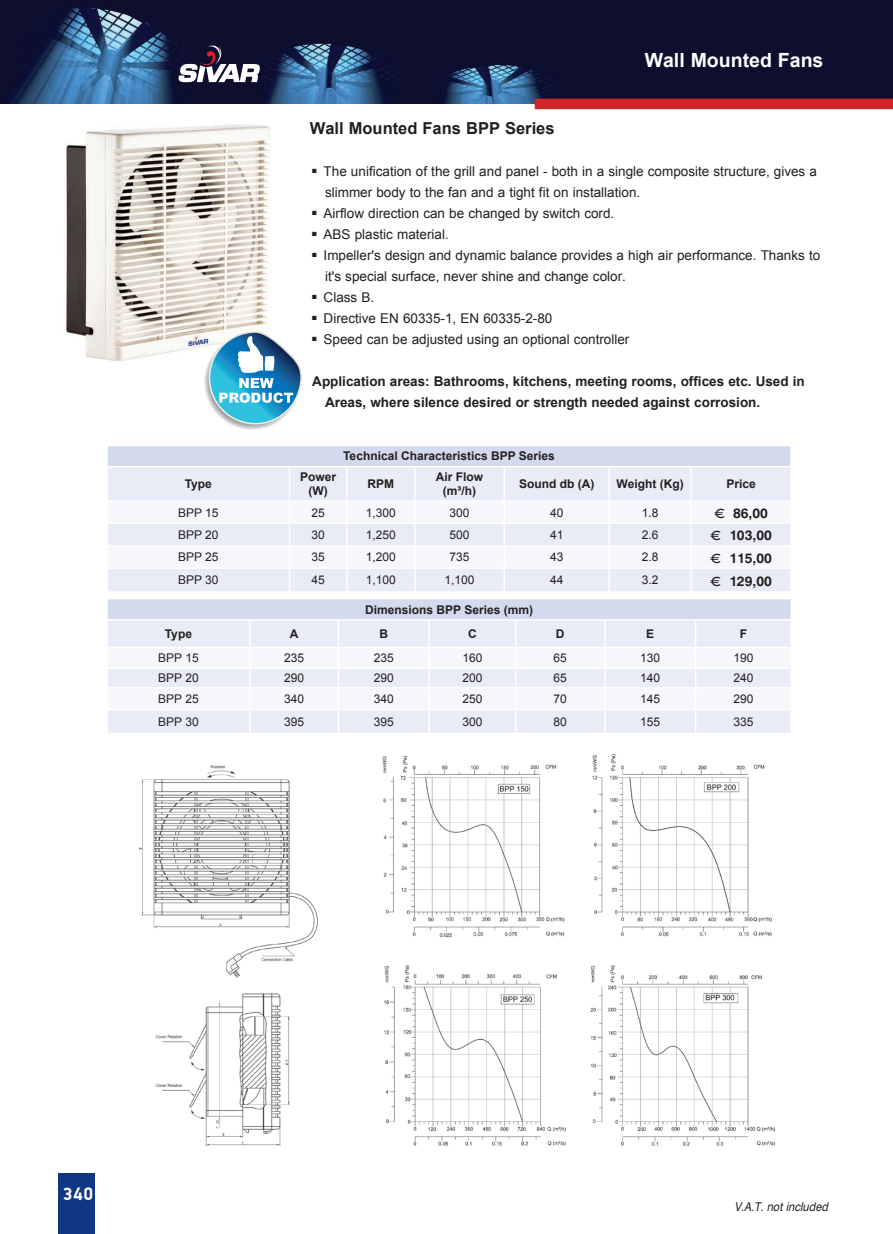
<style>
.page{position:relative;width:893px;height:1234px;background:#fff}
.page>*{position:absolute;margin:0;border:0;box-sizing:border-box;transform-origin:0 0}
.t1{font:700 19.5px "Arial";color:#fff}
.t2{font:700 18px "PF Din Display";color:#fff}
.t3{font:700 16.5px "Arial";color:#231f20}
.t4{font:13.5px/21px "Arial";color:#231f20}
.t5{font:700 13.5px/21px "Arial";color:#231f20}
.t6{font:700 13.5px "Mg Helvetica";color:#231f20}
.t7{font:12px "Arial";color:#231f20}
.t8{font:700 12px/14.4px "Arial";color:#231f20;text-align:center}
.t9{font:italic 12px "Mg Helvetica";color:#231f20;scale:.9 1}
.s1{font-family:"CF Eurofont";font-weight:400}
</style>
<div class="page">
<img style="left:0;top:0;width:893px;height:104px">
<div style="left:58px;top:1172px;width:37px;height:61px;background:#103785"></div>
<svg style="left:179px;top:45px;width:81px;height:37px"></svg>
<div style="left:535px;top:99px;width:358px;height:10px;background:#d1232a"></div>
<img style="left:66px;top:124px;width:204px;height:237px">
<div style="left:107px;top:445px;width:684px;height:21px;background:#d4daee"></div>
<hr style="left:106px;top:444px;width:183px;height:2px;background:#fff">
<hr style="left:106px;top:446px;width:2px;height:20px;background:#fff">
<hr style="left:289px;top:444px;width:58px;height:2px;background:#fff">
<hr style="left:347px;top:444px;width:68px;height:2px;background:#fff">
<hr style="left:415px;top:444px;width:89px;height:2px;background:#fff">
<hr style="left:504px;top:444px;width:105px;height:2px;background:#fff">
<hr style="left:609px;top:444px;width:82px;height:2px;background:#fff">
<hr style="left:691px;top:444px;width:101px;height:2px;background:#fff">
<hr style="left:790px;top:446px;width:2px;height:20px;background:#fff">
<svg style="left:108px;top:467px;width:682px;height:124px"></svg>
<hr style="left:347px;top:567px;width:68px;height:1px;background:#fff">
<hr style="left:346px;top:568px;width:2px;height:23px;background:#fff">
<hr style="left:415px;top:567px;width:89px;height:1px;background:#fff">
<hr style="left:414px;top:568px;width:2px;height:23px;background:#fff">
<hr style="left:504px;top:567px;width:105px;height:1px;background:#fff">
<hr style="left:503px;top:568px;width:2px;height:23px;background:#fff">
<hr style="left:609px;top:567px;width:82px;height:1px;background:#fff">
<hr style="left:608px;top:568px;width:2px;height:23px;background:#fff">
<hr style="left:691px;top:567px;width:101px;height:1px;background:#fff">
<hr style="left:690px;top:568px;width:2px;height:23px;background:#fff">
<div style="left:107px;top:598px;width:684px;height:21px;background:#d4daee"></div>
<hr style="left:106px;top:597px;width:144px;height:2px;background:#fff">
<hr style="left:106px;top:599px;width:2px;height:20px;background:#fff">
<hr style="left:250px;top:597px;width:88px;height:2px;background:#fff">
<hr style="left:338px;top:597px;width:91px;height:2px;background:#fff">
<hr style="left:429px;top:597px;width:87px;height:2px;background:#fff">
<hr style="left:516px;top:597px;width:89px;height:2px;background:#fff">
<hr style="left:605px;top:597px;width:91px;height:2px;background:#fff">
<hr style="left:696px;top:597px;width:96px;height:2px;background:#fff">
<hr style="left:790px;top:599px;width:2px;height:20px;background:#fff">
<svg style="left:108px;top:619px;width:683px;height:113px"></svg>
<hr style="left:790px;top:710px;width:2px;height:22px;background:#fff">
<img style="left:138px;top:765px;width:180px;height:382px">
<img style="left:382px;top:754px;width:394px;height:393px">
<svg style="left:204px;top:331px;width:98px;height:99px"></svg>
<p class="t3" style="left:310px;top:117px;width:246px">Wall Mounted Fans BPP Series</p>
<h1 class="t1" style="left:645px;top:47px;width:180px">Wall Mounted Fans</h1>
<p class="t4" style="left:325px;top:161px;width:493px;text-indent:-13px">■ The unification of the grill and panel - both in a single composite structure, gives a slimmer body to the fan and a tight fit on installation.</p>
<p class="t4" style="left:312px;top:203px;width:304px">■ Airflow direction can be changed by switch cord.</p>
<p class="t4" style="left:312px;top:224px;width:138px">■ ABS plastic material.</p>
<p class="t4" style="left:325px;top:245px;width:497px;text-indent:-13px">■ Impeller's design and dynamic balance provides a high air performance. Thanks to it's special surface, never shine and change color.</p>
<p class="t4" style="left:312px;top:287px;width:63px">■ Class В.</p>
<p class="t4" style="left:312px;top:308px;width:242px">■ Directive EN 60335-1, EN 60335-2-80</p>
<p class="t4" style="left:312px;top:329px;width:319px">■ Speed can be adjusted using an optional controller</p>
<p class="t5" style="left:325px;top:371px;width:481px;text-indent:-13px">Application areas: Bathrooms, kitchens, meeting rooms, offices etc. Used in<br>Areas, where silence desired or strength needed against corrosion.</p>
<p class="t8" style="left:343px;top:449px;width:213px">Technical Characteristics BPP Series</p>
<p class="t8" style="left:185px;top:477px;width:29px">Type</p>
<p class="t8" style="left:300px;top:470px;width:38px">Power (W)</p>
<p class="t8" style="left:368px;top:477px;width:28px">RPM</p>
<p class="t8" style="left:436px;top:470px;width:49px">Air Flow (m³/h)</p>
<p class="t8" style="left:519px;top:477px;width:77px">Sound db (A)</p>
<p class="t8" style="left:617px;top:477px;width:69px">Weight (Kg)</p>
<p class="t8" style="left:726px;top:477px;width:31px">Price</p>
<p class="t7" style="left:178px;top:504px;width:42px">BPP 15</p>
<p class="t7" style="left:312px;top:504px;width:15px">25</p>
<p class="t7" style="left:366px;top:504px;width:32px">1,300</p>
<p class="t7" style="left:450px;top:504px;width:22px">300</p>
<p class="t7" style="left:550px;top:504px;width:15px">40</p>
<p class="t7" style="left:642px;top:504px;width:18px">1.8</p>
<p class="t6" style="left:714px;top:504px;width:55px"><span class="s1">f</span> 86,00</p>
<p class="t7" style="left:178px;top:526px;width:42px">BPP 20</p>
<p class="t7" style="left:312px;top:526px;width:15px">30</p>
<p class="t7" style="left:366px;top:526px;width:32px">1,250</p>
<p class="t7" style="left:450px;top:526px;width:22px">500</p>
<p class="t7" style="left:550px;top:526px;width:15px">41</p>
<p class="t7" style="left:642px;top:526px;width:18px">2.6</p>
<p class="t6" style="left:710px;top:527px;width:63px"><span class="s1">f</span> 103,00</p>
<p class="t7" style="left:178px;top:549px;width:42px">BPP 25</p>
<p class="t7" style="left:312px;top:549px;width:15px">35</p>
<p class="t7" style="left:366px;top:549px;width:32px">1,200</p>
<p class="t7" style="left:450px;top:549px;width:22px">735</p>
<p class="t7" style="left:550px;top:549px;width:15px">43</p>
<p class="t7" style="left:642px;top:549px;width:18px">2.8</p>
<p class="t6" style="left:710px;top:549px;width:63px"><span class="s1">f</span> 115,00</p>
<p class="t7" style="left:178px;top:572px;width:42px">BPP 30</p>
<p class="t7" style="left:312px;top:572px;width:15px">45</p>
<p class="t7" style="left:366px;top:572px;width:32px">1,100</p>
<p class="t7" style="left:445px;top:572px;width:32px">1,100</p>
<p class="t7" style="left:550px;top:572px;width:15px">44</p>
<p class="t7" style="left:642px;top:572px;width:18px">3.2</p>
<p class="t6" style="left:710px;top:572px;width:63px"><span class="s1">f</span> 129,00</p>
<p class="t8" style="left:365px;top:602px;width:169px">Dimensions BPP Series (mm)</p>
<p class="t8" style="left:165px;top:627px;width:29px">Type</p>
<p class="t8" style="left:290px;top:627px;width:10px">Α</p>
<p class="t8" style="left:379px;top:627px;width:10px">B</p>
<p class="t8" style="left:468px;top:627px;width:10px">C</p>
<p class="t8" style="left:556px;top:627px;width:10px">D</p>
<p class="t8" style="left:646px;top:627px;width:10px">E</p>
<p class="t8" style="left:740px;top:627px;width:9px">F</p>
<p class="t7" style="left:158px;top:650px;width:42px">BPP 15</p>
<p class="t7" style="left:284px;top:650px;width:22px">235</p>
<p class="t7" style="left:374px;top:650px;width:22px">235</p>
<p class="t7" style="left:462px;top:650px;width:22px">160</p>
<p class="t7" style="left:554px;top:650px;width:15px">65</p>
<p class="t7" style="left:640px;top:650px;width:22px">130</p>
<p class="t7" style="left:733px;top:650px;width:22px">190</p>
<p class="t7" style="left:158px;top:670px;width:42px">BPP 20</p>
<p class="t7" style="left:284px;top:670px;width:22px">290</p>
<p class="t7" style="left:374px;top:670px;width:22px">290</p>
<p class="t7" style="left:462px;top:670px;width:22px">200</p>
<p class="t7" style="left:554px;top:670px;width:15px">65</p>
<p class="t7" style="left:640px;top:670px;width:22px">140</p>
<p class="t7" style="left:733px;top:670px;width:22px">240</p>
<p class="t7" style="left:158px;top:690px;width:42px">BPP 25</p>
<p class="t7" style="left:284px;top:690px;width:22px">340</p>
<p class="t7" style="left:374px;top:690px;width:22px">340</p>
<p class="t7" style="left:462px;top:690px;width:22px">250</p>
<p class="t7" style="left:554px;top:690px;width:15px">70</p>
<p class="t7" style="left:640px;top:690px;width:22px">145</p>
<p class="t7" style="left:733px;top:690px;width:22px">290</p>
<p class="t7" style="left:158px;top:713px;width:42px">BPP 30</p>
<p class="t7" style="left:284px;top:713px;width:22px">395</p>
<p class="t7" style="left:374px;top:713px;width:22px">395</p>
<p class="t7" style="left:462px;top:713px;width:22px">300</p>
<p class="t7" style="left:554px;top:713px;width:15px">80</p>
<p class="t7" style="left:640px;top:713px;width:22px">155</p>
<p class="t7" style="left:733px;top:713px;width:22px">335</p>
<h2 class="t2" style="left:63px;top:1182px;width:32px">340</h2>
<p class="t9" style="left:734px;top:1198px;width:105px">V.A.T. not included</p>
</div>
